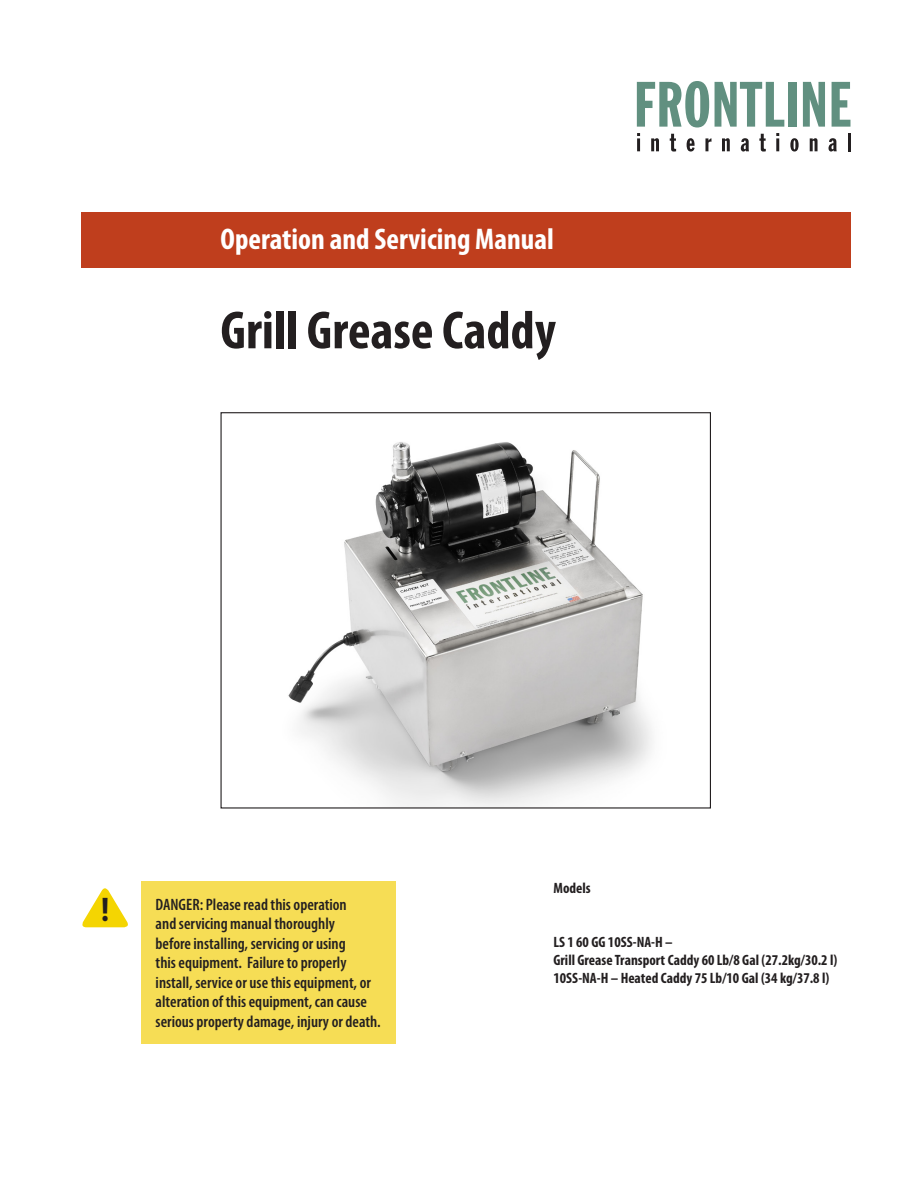
<style>
.page{position:relative;width:918px;height:1188px;background:#fff}
.page>*{position:absolute;margin:0;border:0;box-sizing:border-box;transform-origin:0 0}
.Headings{font:700 condensed 54px "Myriad Pro";color:#231f20}
.sub_heads{font:700 condensed 34.35px "Myriad Pro";color:#231f20}
.Headings-2{font:700 condensed 30px "Myriad Pro";color:#fff}
.body_text{font:600 condensed 16.5px/19.5px "Myriad Pro";color:#231f20}
.sub_heads-2{font:700 condensed 15px/18px "Myriad Pro";color:#231f20}
</style>
<div class="page">
<div style="left:81px;top:212px;width:769px;height:56px;background:#bf3e1d"></div>
<img style="left:288px;top:442px;width:364px;height:365px">
<div style="left:789px;top:82px;width:8px;height:45px;background:#619080"></div>
<svg style="left:803px;top:82px;width:22px;height:45px"></svg>
<svg style="left:832px;top:82px;width:18px;height:45px"></svg>
<svg style="left:637px;top:81px;width:147px;height:71px"></svg>
<svg style="left:790px;top:138px;width:9px;height:14px"></svg>
<svg style="left:810px;top:138px;width:8px;height:13px"></svg>
<svg style="left:829px;top:138px;width:8px;height:14px"></svg>
<svg style="left:848px;top:133px;width:2px;height:18px"></svg>
<div style="left:142px;top:882px;width:254px;height:162px;background:#f6dd55"></div>
<svg style="left:82px;top:888px;width:46px;height:39px"></svg>
<p class="Headings-2" style="left:220px;top:221px;width:335px">Operation and Servicing Manual</p>
<p class="Headings" style="left:220px;top:297px;width:337px">Grill Grease Caddy</p>
<p class="sub_heads" style="left:101px;top:888px;width:10px">!</p>
<p class="body_text" style="left:156px;top:894px;width:227px">DANGER: Please read this operation<br>and servicing manual thoroughly<br>before installing, servicing or using<br>this equipment. Failure to properly install, service or use this equipment, or alteration of this equipment, can cause serious property damage, injury or death.</p>
<p class="sub_heads-2" style="left:554px;top:878px;width:39px">Models</p>
<p class="sub_heads-2" style="left:554px;top:932px;width:285px">LS 1 60 GG 10SS-NA-H –<br>Grill Grease Transport Caddy 60 Lb/8 Gal (27.2kg/30.2 l)</p>
<p class="sub_heads-2" style="left:554px;top:968px;width:277px">10SS-NA-H – Heated Caddy 75 Lb/10 Gal (34 kg/37.8 l)</p>
</div>
